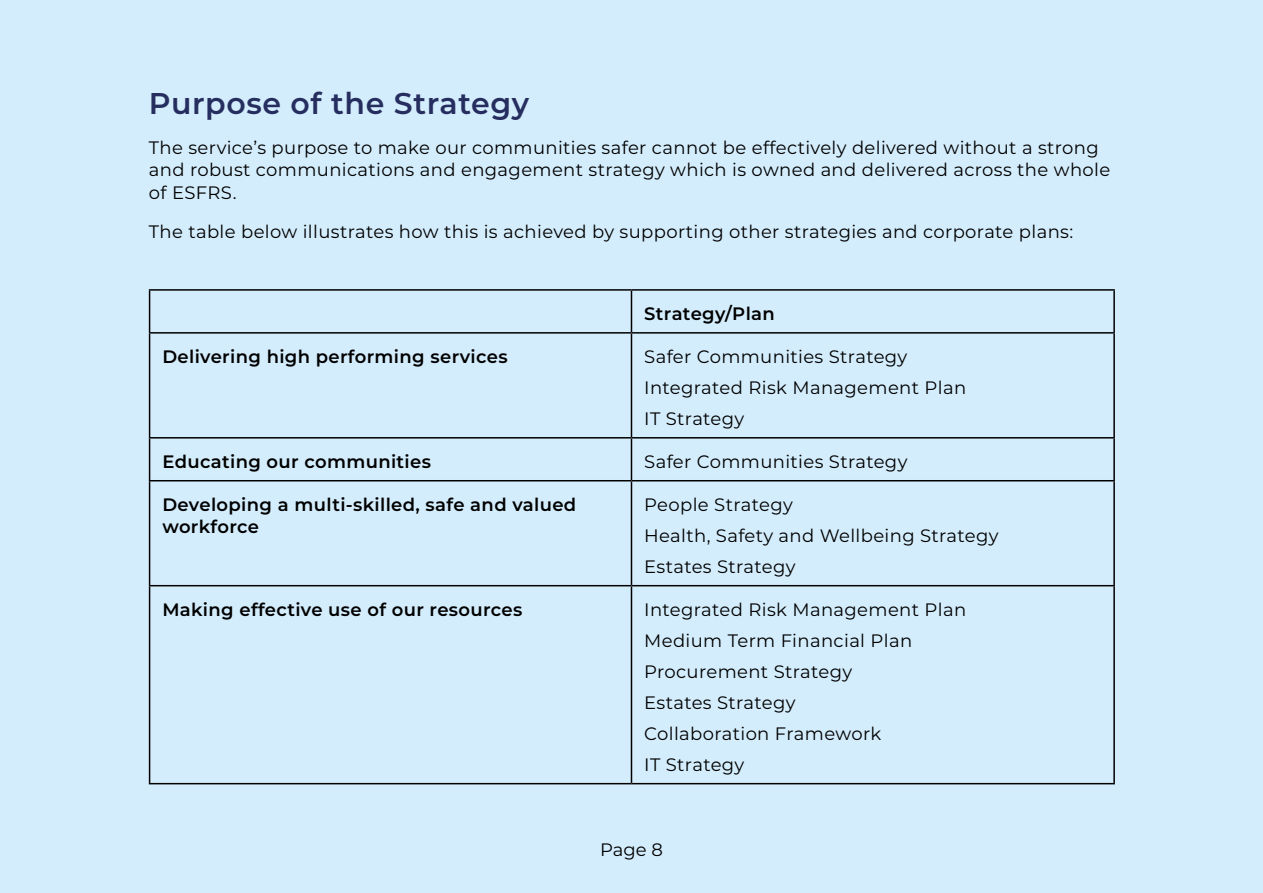
<style>
.page{position:relative;width:1263px;height:893px;background:#d4edfc}
.page>*{position:absolute;margin:0;border:0;box-sizing:border-box;transform-origin:0 0}
.t1{font:600 30px "Montserrat";letter-spacing:.02em;color:#262e5f}
.t2{font:18px/31px "Montserrat";letter-spacing:.02em;color:#000}
.t3{font:600 18px/22.5px "Montserrat";letter-spacing:.02em;color:#000}
</style>
<div class="page">
<hr style="left:149px;top:289px;width:482px;height:2px;background:#000">
<hr style="left:149px;top:291px;width:1px;height:41px;background:#000">
<hr style="left:631px;top:289px;width:484px;height:2px;background:#000">
<hr style="left:631px;top:291px;width:1px;height:41px;background:#000">
<hr style="left:1113px;top:291px;width:2px;height:41px;background:#000">
<hr style="left:149px;top:332px;width:482px;height:2px;background:#000">
<hr style="left:149px;top:334px;width:1px;height:103px;background:#000">
<hr style="left:631px;top:332px;width:484px;height:2px;background:#000">
<hr style="left:631px;top:334px;width:1px;height:103px;background:#000">
<hr style="left:1113px;top:334px;width:2px;height:103px;background:#000">
<hr style="left:149px;top:437px;width:482px;height:2px;background:#000">
<hr style="left:149px;top:439px;width:1px;height:41px;background:#000">
<hr style="left:631px;top:437px;width:484px;height:2px;background:#000">
<hr style="left:631px;top:439px;width:1px;height:41px;background:#000">
<hr style="left:1113px;top:439px;width:2px;height:41px;background:#000">
<hr style="left:149px;top:480px;width:482px;height:1px;background:#000">
<hr style="left:149px;top:481px;width:1px;height:104px;background:#000">
<hr style="left:631px;top:480px;width:484px;height:1px;background:#000">
<hr style="left:631px;top:481px;width:1px;height:104px;background:#000">
<hr style="left:1113px;top:481px;width:2px;height:104px;background:#000">
<hr style="left:149px;top:585px;width:482px;height:1px;background:#000">
<hr style="left:149px;top:586px;width:1px;height:197px;background:#000">
<hr style="left:631px;top:585px;width:484px;height:1px;background:#000">
<hr style="left:631px;top:586px;width:1px;height:197px;background:#000">
<hr style="left:1113px;top:586px;width:2px;height:197px;background:#000">
<hr style="left:149px;top:783px;width:482px;height:1px;background:#000">
<hr style="left:631px;top:783px;width:484px;height:1px;background:#000">
<h1 class="t1" style="left:149px;top:82px;width:382px">Purpose of the Strategy</h1>
<p class="t2" style="left:149px;top:135px;width:963px;line-height:22.5px">The service’s purpose to make our communities safer cannot be effectively delivered without a strong and robust communications and engagement strategy which is owned and delivered across the whole of ESFRS.</p>
<p class="t2" style="left:149px;top:216px;width:926px">The table below illustrates how this is achieved by supporting other strategies and corporate plans:</p>
<p class="t3" style="left:644px;top:302px;width:132px">Strategy/Plan</p>
<p class="t3" style="left:162px;top:345px;width:347px">Delivering high performing services</p>
<p class="t2" style="left:644px;top:340px;width:323px">Safer Communities Strategy<br>Integrated Risk Management Plan<br>IT Strategy</p>
<p class="t3" style="left:162px;top:449px;width:270px">Educating our communities</p>
<p class="t2" style="left:644px;top:445px;width:265px">Safer Communities Strategy</p>
<p class="t3" style="left:162px;top:492px;width:415px">Developing a multi-skilled, safe and valued workforce</p>
<p class="t2" style="left:644px;top:488px;width:356px">People Strategy<br>Health, Safety and Wellbeing Strategy<br>Estates Strategy</p>
<p class="t3" style="left:162px;top:597px;width:361px">Making effective use of our resources</p>
<p class="t2" style="left:644px;top:593px;width:323px">Integrated Risk Management Plan<br>Medium Term Financial Plan<br>Procurement Strategy<br>Estates Strategy<br>Collaboration Framework<br>IT Strategy</p>
<p class="t2" style="left:600px;top:834px;width:64px">Page 8</p>
</div>
